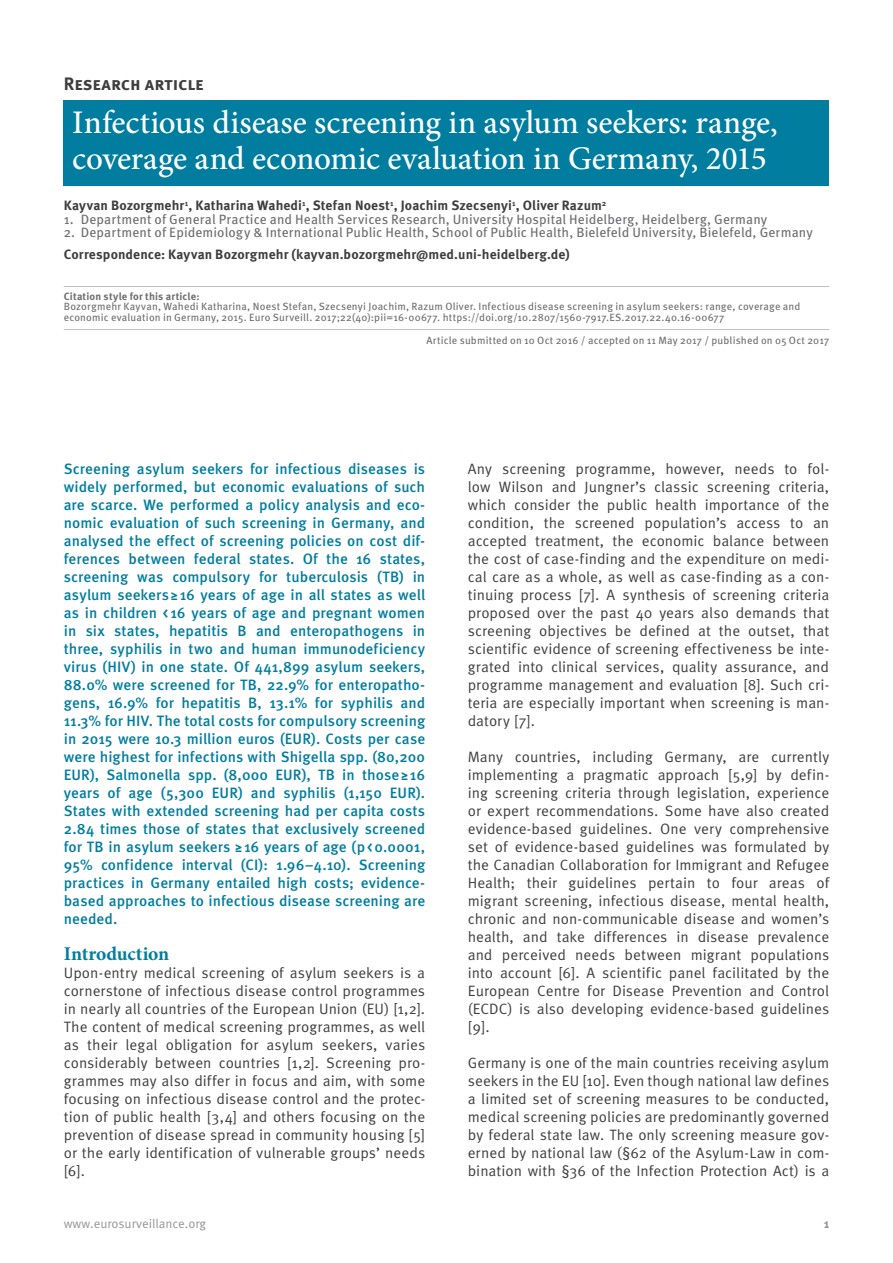
<style>
.page{position:relative;width:893px;height:1263px;background:#fff}
.page>*{position:absolute;margin:0;border:0;box-sizing:border-box;transform-origin:0 0}
.t1{font:500 33px/36px "Minion Pro";color:#fff}
.t2{font:700 19.5px "Minion Pro";letter-spacing:-.005em;color:#007d9f}
.t3{font:700 18px "Meta Pro";color:#3e3e3f}
.t4{font:15px/18px "Meta Pro";color:#3e3e3f;text-align:justify}
.t5{font:500 15px/18px "Meta Pro";letter-spacing:.005em;color:#007d9f;text-align:justify}
.t6{font:13.5px "Meta Pro";letter-spacing:.01em;color:#6c6d70}
.t7{font:700 13.5px "Meta Pro";letter-spacing:.005em;color:#3e3e3f}
.t8{font:12.75px "Meta Pro";color:#939598}
.t9{font:700 12.75px "Meta Pro";color:#939598}
.t10{font:10.5px/10.5px "Meta Pro";letter-spacing:.015em;color:#6c6d70}
.t11{font:700 10.5px "Meta Pro";letter-spacing:.015em;color:#6c6d70}
</style>
<div class="page">
<hr style="left:64px;top:286px;width:765px;height:1px;background:#bcbdc0">
<hr style="left:64px;top:329px;width:765px;height:1px;background:#bcbdc0">
<div style="left:64px;top:100px;width:765px;height:86px;background:#007d9f"></div>
<p class="t3" style="left:64px;top:72px;width:141px">Research article</p>
<h1 class="t1" style="left:72px;top:104px;width:707px">Infectious disease screening in asylum seekers: range, coverage and economic evaluation in Germany, 2015</h1>
<p class="t7" style="left:64px;top:197px;width:544px">Kayvan Bozorgmehr<sup>1</sup>, Katharina Wahedi<sup>1</sup>, Stefan Noest<sup>1</sup>, Joachim Szecsenyi<sup>1</sup>, Oliver Razum<sup>2</sup></p>
<p class="t6" style="left:64px;top:211px;width:705px">1. Department of General Practice and Health Services Research, University Hospital Heidelberg, Heidelberg, Germany</p>
<p class="t6" style="left:64px;top:224px;width:750px">2. Department of Epidemiology &amp; International Public Health, School of Public Health, Bielefeld University, Bielefeld, Germany</p>
<p class="t7" style="left:64px;top:246px;width:507px">Correspondence: Kayvan Bozorgmehr (kayvan.bozorgmehr@med.uni-heidelberg.de)</p>
<p class="t11" style="left:64px;top:289px;width:137px">Citation style for this article:</p>
<p class="t10" style="left:64px;top:302px;width:738px">Bozorgmehr Kayvan, Wahedi Katharina, Noest Stefan, Szecsenyi Joachim, Razum Oliver. Infectious disease screening in asylum seekers: range, coverage and economic evaluation in Germany, 2015. Euro Surveill. 2017;22(40):pii=16-00677. https://doi.org/10.2807/1560-7917.ES.2017.22.40.16-00677</p>
<p class="t10" style="left:427px;top:335px;width:404px">Article submitted on 10 Oct 2016 / accepted on 11 May 2017 / published on 05 Oct 2017</p>
<p class="t5" style="left:64px;top:460px;width:363px">Screening asylum seekers for infectious diseases is widely performed, but economic evaluations of such are scarce. We performed a policy analysis and eco&shy;nomic evaluation of such screening in Germany, and analysed the effect of screening policies on cost dif&shy;ferences between federal states. Of the 16 states, screening was compulsory for tuberculosis (TB) in asylum seekers ≥ 16 years of age in all states as well as in children &lt; 16 years of age and pregnant women in six states, hepatitis B and enteropathogens in three, syphilis in two and human immunodeficiency virus (HIV) in one state. Of 441,899 asylum seekers, 88.0% were screened for TB, 22.9% for enteropatho&shy;gens, 16.9% for hepatitis B, 13.1% for syphilis and 11.3% for HIV. The total costs for compulsory screening in 2015 were 10.3 million euros (EUR). Costs per case were highest for infections with Shigella spp. (80,200<br>EUR), Salmonella spp. (8,000 EUR), TB in those≥ 16 years of age (5,300 EUR) and syphilis (1,150 EUR).<br>States with extended screening had per capita costs 2.84 times those of states that exclusively screened for TB in asylum seekers ≥ 16 years of age (p&lt;0.0001, 95% confidence interval (CI): 1.96–4.10). Screening practices in Germany entailed high costs; evidence&shy;based approaches to infectious disease screening are needed.</p>
<h2 class="t2" style="left:64px;top:940px;width:107px">Introduction</h2>
<p class="t4" style="left:64px;top:964px;width:363px">Upon-entry medical screening of asylum seekers is a cornerstone of infectious disease control programmes in nearly all countries of the European Union (EU) [1,2].<br>The content of medical screening programmes, as well as their legal obligation for asylum seekers, varies considerably between countries [1,2]. Screening pro&shy;grammes may also differ in focus and aim, with some focusing on infectious disease control and the protec&shy;tion of public health [3,4] and others focusing on the prevention of disease spread in community housing [5] or the early identification of vulnerable groups’ needs [6].</p>
<p class="t4" style="left:468px;top:460px;width:363px">Any screening programme, however, needs to fol&shy;low Wilson and Jungner’s classic screening criteria, which consider the public health importance of the condition, the screened population’s access to an accepted treatment, the economic balance between the cost of case-finding and the expenditure on medi&shy;cal care as a whole, as well as case-finding as a con&shy;tinuing process [7]. A synthesis of screening criteria proposed over the past 40 years also demands that screening objectives be defined at the outset, that scientific evidence of screening effectiveness be inte&shy;grated into clinical services, quality assurance, and programme management and evaluation [8]. Such cri&shy;teria are especially important when screening is man&shy;datory [7].</p>
<p class="t4" style="left:468px;top:748px;width:363px">Many countries, including Germany, are currently implementing a pragmatic approach [5,9] by defin&shy;ing screening criteria through legislation, experience or expert recommendations. Some have also created evidence-based guidelines. One very comprehensive set of evidence-based guidelines was formulated by the Canadian Collaboration for Immigrant and Refugee Health; their guidelines pertain to four areas of migrant screening, infectious disease, mental health, chronic and non-communicable disease and women’s health, and take differences in disease prevalence and perceived needs between migrant populations into account [6]. A scientific panel facilitated by the European Centre for Disease Prevention and Control (ECDC) is also developing evidence-based guidelines [9].</p>
<p class="t4" style="left:468px;top:1054px;width:363px">Germany is one of the main countries receiving asylum seekers in the EU [10]. Even though national law defines a limited set of screening measures to be conducted, medical screening policies are predominantly governed by federal state law. The only screening measure gov&shy;erned by national law (§62 of the Asylum-Law in com&shy;bination with §36 of the Infection Protection Act) is a</p>
<p class="t8" style="left:64px;top:1215px;width:144px">www.eurosurveillance.org</p>
<p class="t9" style="left:824px;top:1215px;width:7px">1</p>
</div>
